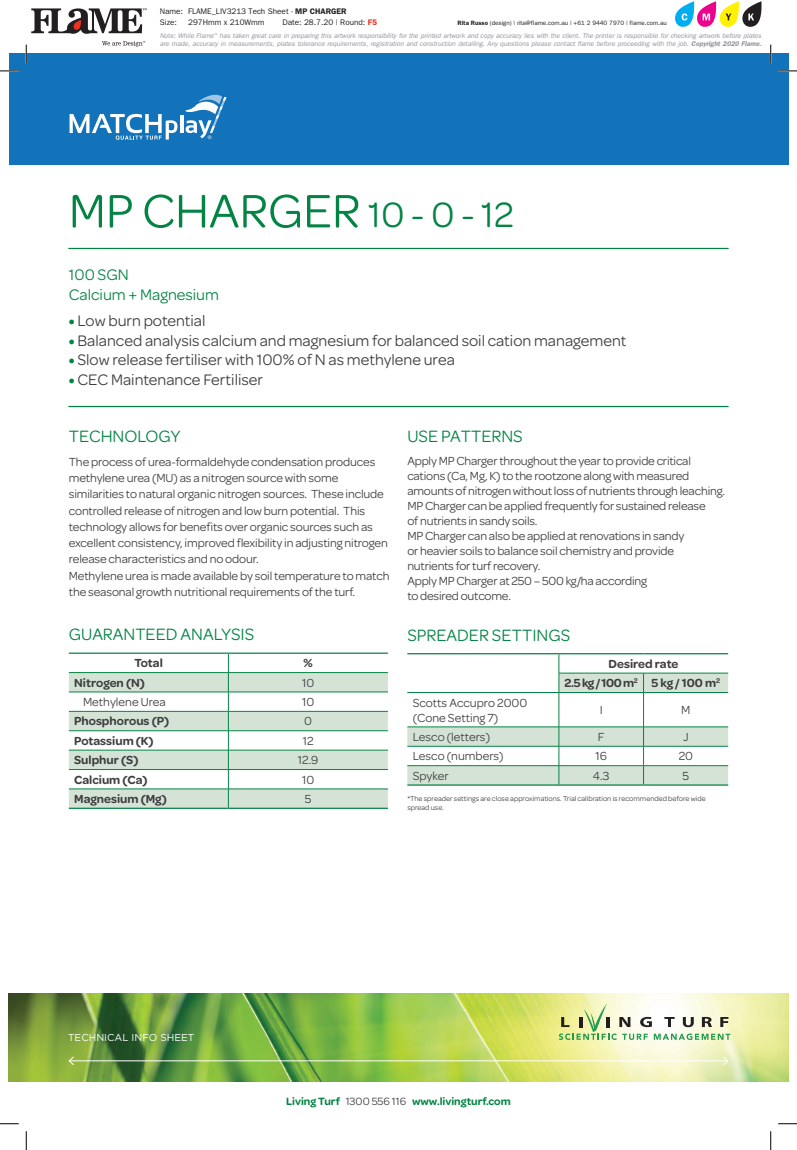
<style>
.page{position:relative;width:797px;height:1150px;background:#fff}
.page>*{position:absolute;margin:0;border:0;box-sizing:border-box;transform-origin:0 0}
.t1{font:50px "Omnes";color:#048444}
.t2{font:17.5px "Omnes";color:#048444}
.t3{font:16.25px "Omnes";color:#3e3e3f}
.t4{font:16.25px "Omnes";color:#048444}
.t5{font:12.5px/16.2px "Omnes";letter-spacing:-.01em;color:#3e3e3f}
.t6{font:600 12.5px "Omnes";color:#3e3e3f}
.t7{font:600 11.25px "Omnes";color:#048444}
.t8{font:10px "Gotham";color:#fff}
.t9{font:8.12px/11.5px "Pericycle";color:#231f20}
.t10{font:7.5px/9px "Omnes";color:#3e3e3f}
.t11{font:italic 6.88px/7.5px "Pericycle";letter-spacing:-.01em;color:#939598}
.t12{font:6.25px "Pericycle";color:#231f20}
.s1{font-weight:700}
.s2{font-weight:700;color:#ef3122}
.s3{font-size:37.5px}
.s4{font-weight:700;color:#048444}
.s5{font-weight:400;color:#3e3e3f}
</style>
<div class="page">
<img style="left:9px;top:993px;width:779px;height:88px">
<svg style="left:559px;top:1002px;width:171px;height:38px"></svg>
<hr style="left:69px;top:1060px;width:658px;height:1px;background:#fff">
<svg style="left:68px;top:1055px;width:6px;height:10px"></svg>
<svg style="left:722px;top:1055px;width:6px;height:10px"></svg>
<div style="left:9px;top:53px;width:779px;height:112px;background:#1272ba"></div>
<hr style="left:180px;top:116px;width:3px;height:17px;background:#fff">
<svg style="left:70px;top:114px;width:107px;height:26px"></svg>
<svg style="left:185px;top:95px;width:41px;height:44px"></svg>
<hr style="left:69px;top:248px;width:659px;height:1px;background:#048444">
<hr style="left:69px;top:406px;width:659px;height:1px;background:#048444">
<hr style="left:69px;top:652px;width:159px;height:2px;background:#048444">
<hr style="left:228px;top:652px;width:160px;height:2px;background:#048444">
<svg style="left:69px;top:654px;width:319px;height:153px"></svg>
<hr style="left:69px;top:807px;width:159px;height:2px;background:#048444">
<hr style="left:228px;top:807px;width:160px;height:2px;background:#048444">
<hr style="left:407px;top:653px;width:152px;height:1px;background:#048444">
<hr style="left:559px;top:653px;width:84px;height:1px;background:#048444">
<hr style="left:643px;top:653px;width:85px;height:1px;background:#048444">
<svg style="left:407px;top:654px;width:321px;height:131px"></svg>
<svg style="left:675px;top:1px;width:86px;height:26px"></svg>
<svg style="left:31px;top:8px;width:116px;height:26px"></svg>
<svg style="left:102px;top:41px;width:43px;height:6px"></svg>
<svg style="left:0;top:70px;width:19px;height:2px"></svg>
<svg style="left:778px;top:70px;width:19px;height:2px"></svg>
<svg style="left:0;top:1123px;width:19px;height:1px"></svg>
<svg style="left:778px;top:1123px;width:19px;height:1px"></svg>
<svg style="left:25px;top:45px;width:2px;height:18px"></svg>
<svg style="left:25px;top:1131px;width:2px;height:18px"></svg>
<svg style="left:770px;top:45px;width:1px;height:18px"></svg>
<svg style="left:770px;top:1131px;width:1px;height:18px"></svg>
<p class="t9" style="left:160px;top:5px;width:188px">Name: FLAME_LIV3213 Tech Sheet - <span class="s1">MP CHARGER<br></span>Size:</p>
<p class="t9" style="left:188px;top:16px;width:78px">297Hmm x 210Wmm</p>
<p class="t9" style="left:282px;top:16px;width:96px">Date: 28.7.20 | Round: <span class="s2">F5</span></p>
<p class="t12" style="left:457px;top:19px;width:211px"><span class="s1">Rita Russo</span> (design) | rita@flame.com.au | +61 2 9440 7970 | flame.com.au</p>
<p class="t11" style="left:160px;top:32px;width:603px">Note: While Flame<sup>™</sup> has taken great care in preparing this artwork responsibility for the printed artwork and copy accuracy lies with the client. The printer is responsible for checking artwork before plates are made, accuracy in measurements, plates tolerance requirements, registration and construction detailing. Any questions please contact flame before proceeding with the job. <span class="s1">Copyright 2020 Flame.</span></p>
<p class="t1" style="left:69px;top:177px;width:446px">MP CHARGER <span class="s3">10 - 0 - 12</span></p>
<p class="t4" style="left:69px;top:263px;width:62px">100 SGN</p>
<p class="t4" style="left:69px;top:283px;width:152px">Calcium + Magnesium</p>
<p class="t3" style="left:69px;top:310px;width:138px"><span class="s4">•</span> Low burn potential</p>
<p class="t3" style="left:69px;top:329px;width:559px"><span class="s4">•</span> Balanced analysis calcium and magnesium for balanced soil cation management</p>
<p class="t3" style="left:69px;top:349px;width:387px"><span class="s4">•</span> Slow release fertiliser with 100% of N as methylene urea</p>
<p class="t3" style="left:69px;top:368px;width:196px"><span class="s4">•</span> CEC Maintenance Fertiliser</p>
<p class="t2" style="left:69px;top:425px;width:113px">TECHNOLOGY</p>
<p class="t5" style="left:69px;top:453px;width:320px">The process of urea-formaldehyde condensation produces methylene urea (MU) as a nitrogen source with some similarities to natural organic nitrogen sources. These include controlled release of nitrogen and low burn potential. This technology allows for benefits over organic sources such as excellent consistency, improved flexibility in adjusting nitrogen release characteristics and no odour.</p>
<p class="t5" style="left:69px;top:566px;width:322px">Methylene urea is made available by soil temperature to match the seasonal growth nutritional requirements of the turf.</p>
<p class="t2" style="left:69px;top:623px;width:187px">GUARANTEED ANALYSIS</p>
<p class="t6" style="left:134px;top:654px;width:30px">Total</p>
<p class="t6" style="left:303px;top:654px;width:11px">%</p>
<p class="t6" style="left:74px;top:673px;width:72px">Nitrogen (N)</p>
<p class="t5" style="left:302px;top:673px;width:14px">10</p>
<p class="t5" style="left:83px;top:693px;width:84px">Methylene Urea</p>
<p class="t5" style="left:302px;top:693px;width:14px">10</p>
<p class="t6" style="left:74px;top:712px;width:96px">Phosphorous (P)</p>
<p class="t5" style="left:304px;top:712px;width:9px">0</p>
<p class="t6" style="left:74px;top:731px;width:81px">Potassium (K)</p>
<p class="t5" style="left:303px;top:732px;width:12px">12</p>
<p class="t6" style="left:74px;top:751px;width:66px">Sulphur (S)</p>
<p class="t5" style="left:298px;top:751px;width:22px">12.9</p>
<p class="t6" style="left:74px;top:770px;width:75px">Calcium (Ca)</p>
<p class="t5" style="left:302px;top:770px;width:14px">10</p>
<p class="t6" style="left:74px;top:790px;width:94px">Magnesium (Mg)</p>
<p class="t5" style="left:305px;top:790px;width:8px">5</p>
<p class="t2" style="left:407px;top:425px;width:117px">USE PATTERNS</p>
<p class="t5" style="left:407px;top:452px;width:319px;line-height:15px">Apply MP Charger throughout the year to provide critical cations (Ca, Mg, K) to the rootzone along with measured amounts of nitrogen without loss of nutrients through leaching.</p>
<p class="t5" style="left:407px;top:497px;width:300px;line-height:15px">MP Charger can be applied frequently for sustained release of nutrients in sandy soils.</p>
<p class="t5" style="left:407px;top:527px;width:278px;line-height:15px">MP Charger can also be applied at renovations in sandy or heavier soils to balance soil chemistry and provide nutrients for turf recovery.</p>
<p class="t5" style="left:407px;top:572px;width:241px;line-height:15px">Apply MP Charger at 250 – 500 kg/ha according to desired outcome.</p>
<p class="t2" style="left:407px;top:623px;width:164px">SPREADER SETTINGS</p>
<p class="t6" style="left:608px;top:654px;width:71px">Desired rate</p>
<p class="t6" style="left:564px;top:674px;width:75px">2.5 kg / 100 m<sup>2</sup></p>
<p class="t6" style="left:651px;top:674px;width:70px">5 kg / 100 m<sup>2</sup></p>
<p class="t5" style="left:412px;top:694px;width:116px;line-height:15px">Scotts Accupro 2000 (Cone Setting 7)</p>
<p class="t5" style="left:599px;top:701px;width:5px">I</p>
<p class="t5" style="left:681px;top:701px;width:11px">M</p>
<p class="t5" style="left:412px;top:728px;width:79px">Lesco (letters)</p>
<p class="t5" style="left:598px;top:728px;width:8px">F</p>
<p class="t5" style="left:683px;top:728px;width:7px">J</p>
<p class="t5" style="left:412px;top:747px;width:92px">Lesco (numbers)</p>
<p class="t5" style="left:595px;top:747px;width:13px">16</p>
<p class="t5" style="left:678px;top:747px;width:16px">20</p>
<p class="t5" style="left:412px;top:766px;width:37px">Spyker</p>
<p class="t5" style="left:593px;top:766px;width:18px">4.3</p>
<p class="t5" style="left:682px;top:766px;width:8px">5</p>
<p class="t10" style="left:407px;top:793px;width:300px">*The spreader settings are close approximations. Trial calibration is recommended before wide spread use.</p>
<p class="t8" style="left:68px;top:1031px;width:128px">TECHNICAL INFO SHEET</p>
<p class="t7" style="left:286px;top:1093px;width:226px">Living Turf <span class="s5">1300 556 116</span> www.livingturf.com</p>
</div>
